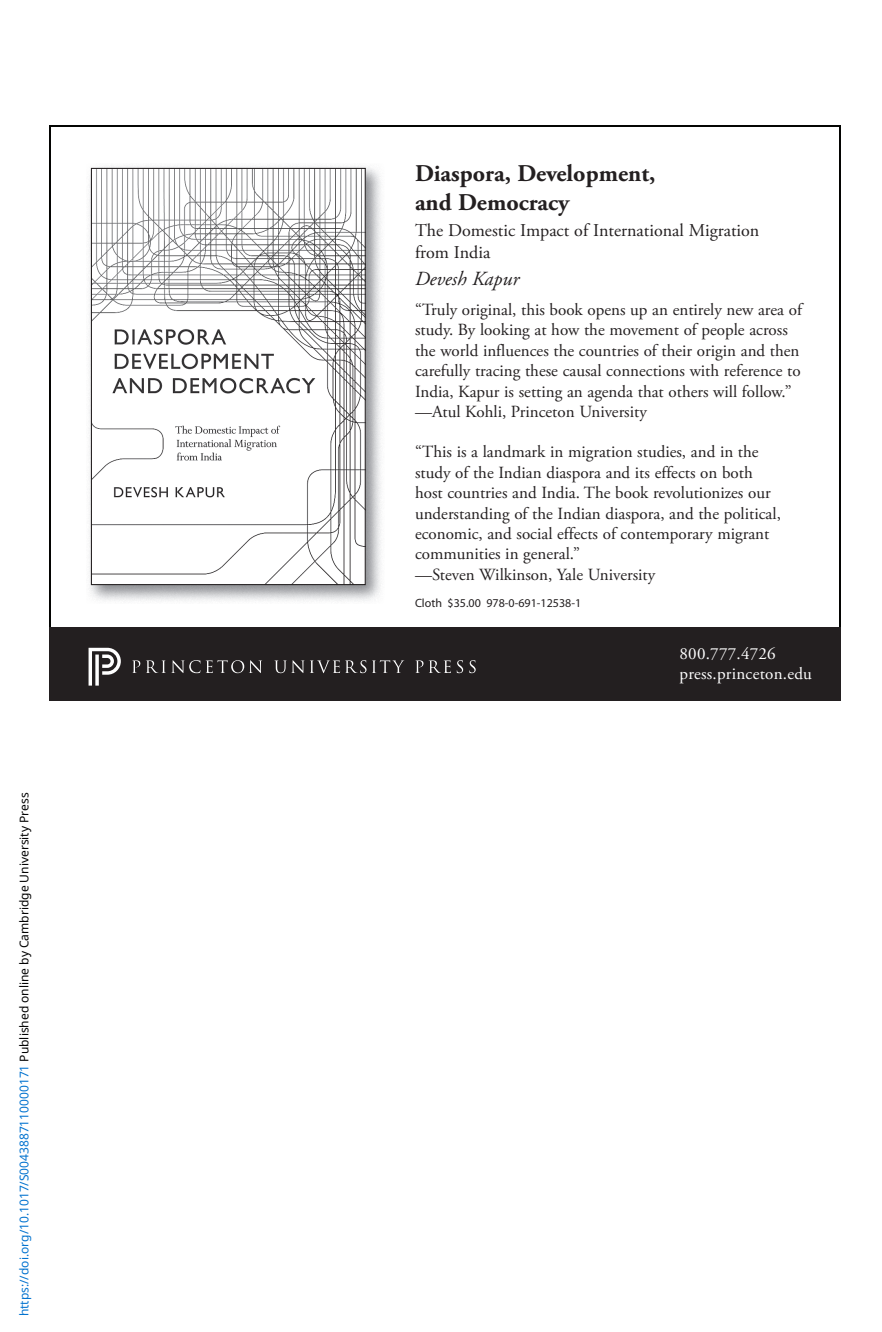
<style>
.page{position:relative;width:882px;height:1332px;background:#fff}
.page>*{position:absolute;margin:0;border:0;box-sizing:border-box;transform-origin:0 0}
.t1{font:700 24px/28.8px "Adobe Garamond Pro";color:#231f20}
.t2{font:italic 20px "Adobe Garamond Pro";color:#231f20}
.t3{font:18px/21.6px "Adobe Garamond Pro";color:#231f20}
.t4{font:17px/20.4px "Adobe Garamond Pro";color:#231f20}
.t5{font:17px/20px "Adobe Garamond Pro";letter-spacing:.015em;color:#fff}
.t6{font:12px "Noto Sans";color:#0172cf}
.t7{font:12px "Myriad Pro";color:#231f20}
.s1{color:#000}
</style>
<div class="page">
<img style="left:89px;top:166px;width:293px;height:435px">
<img style="left:93px;top:170px;width:271px;height:413px">
<div style="left:91px;top:168px;width:275px;height:417px;border:1px solid #231f20"></div>
<div style="left:50px;top:628px;width:790px;height:72px;background:#231f20"></div>
<div style="left:49px;top:627px;width:792px;height:74px;border:2px solid #231f20"></div>
<svg style="left:89px;top:648px;width:32px;height:38px"></svg>
<svg style="left:132px;top:660px;width:8px;height:13px"></svg>
<svg style="left:146px;top:660px;width:116px;height:13px"></svg>
<svg style="left:415px;top:660px;width:36px;height:13px"></svg>
<svg style="left:457px;top:660px;width:6px;height:13px"></svg>
<svg style="left:469px;top:660px;width:7px;height:13px"></svg>
<svg style="left:274px;top:660px;width:130px;height:13px"></svg>
<p class="t6" style="left:16px;top:1316px;width:525px;rotate:-90deg">https://doi.org/10.1017/S0043887110000171 <span class="s1">Published online by Cambridge University Press</span></p>
<h1 class="t1" style="left:415px;top:160px;width:242px">Diaspora, Development, and Democracy</h1>
<p class="t3" style="left:415px;top:220px;width:346px">The Domestic Impact of International Migration from India</p>
<p class="t2" style="left:415px;top:266px;width:106px">Devesh Kapur</p>
<p class="t4" style="left:415px;top:300px;width:388px">“Truly original, this book opens up an entirely new area of study. By looking at how the movement of people across the world influences the countries of their origin and then carefully tracing these causal connections with reference to India, Kapur is setting an agenda that others will follow.” —Atul Kohli, Princeton University</p>
<p class="t4" style="left:415px;top:442px;width:367px">“This is a landmark in migration studies, and in the study of the Indian diaspora and its effects on both host countries and India. The book revolutionizes our understanding of the Indian diaspora, and the political, economic, and social effects of contemporary migrant communities in general.”<br>—Steven Wilkinson, Yale University</p>
<p class="t7" style="left:415px;top:596px;width:168px">Cloth $35.00 978-0-691-12538-1</p>
<p class="t5" style="left:680px;top:644px;width:134px">800.777.4726 press.princeton.edu</p>
</div>
